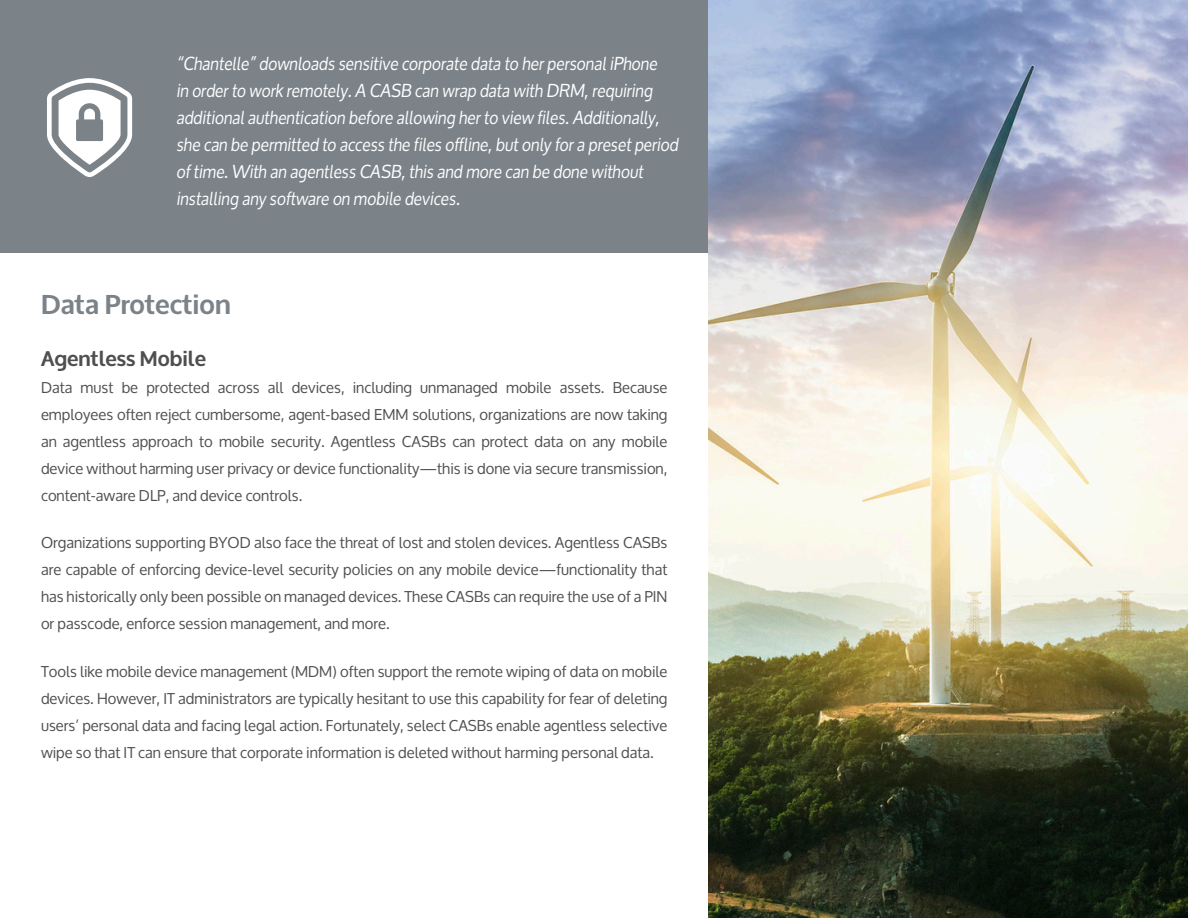
<style>
.page{position:relative;width:1188px;height:918px;background:#fff}
.page>*{position:absolute;margin:0;border:0;box-sizing:border-box;transform-origin:0 0}
.t1{font:700 27px "Oxygen";color:#7b8389}
.t2{font:700 21px "Oxygen";color:#4e504e}
.t3{font:italic 18px/27px "Oxygen";color:#fff}
.t4{font:15px/27px "Oxygen";color:#4e504e;text-align:justify}
</style>
<div class="page">
<img style="left:708px;top:0;width:480px;height:918px">
<div style="left:0;top:0;width:708px;height:254px;background:#7b8389"></div>
<svg style="left:47px;top:78px;width:85px;height:99px"></svg>
<p class="t3" style="left:176px;top:49px;width:504px">“Chantelle” downloads sensitive corporate data to her personal iPhone<br>in order to work remotely. A CASB can wrap data with DRM, requiring additional authentication before allowing her to view files. Additionally, she can be permitted to access the files offline, but only for a preset period of time. With an agentless CASB, this and more can be done without installing any software on mobile devices.</p>
<p class="t1" style="left:41px;top:287px;width:191px">Data Protection</p>
<p class="t2" style="left:41px;top:346px;width:167px">Agentless Mobile</p>
<p class="t4" style="left:41px;top:375px;width:628px">Data must be protected across all devices, including unmanaged mobile assets. Because employees often reject cumbersome, agent-based EMM solutions, organizations are now taking an agentless approach to mobile security. Agentless CASBs can protect data on any mobile device without harming user privacy or device functionality—this is done via secure transmission, content-aware DLP, and device controls.</p>
<p class="t4" style="left:41px;top:530px;width:628px">Organizations supporting BYOD also face the threat of lost and stolen devices. Agentless CASBs are capable of enforcing device-level security policies on any mobile device—functionality that has historically only been possible on managed devices. These CASBs can require the use of a PIN or passcode, enforce session management, and more.</p>
<p class="t4" style="left:41px;top:658px;width:628px">Tools like mobile device management (MDM) often support the remote wiping of data on mobile devices. However, IT administrators are typically hesitant to use this capability for fear of deleting users’ personal data and facing legal action. Fortunately, select CASBs enable agentless selective wipe so that IT can ensure that corporate information is deleted without harming personal data.</p>
</div>
